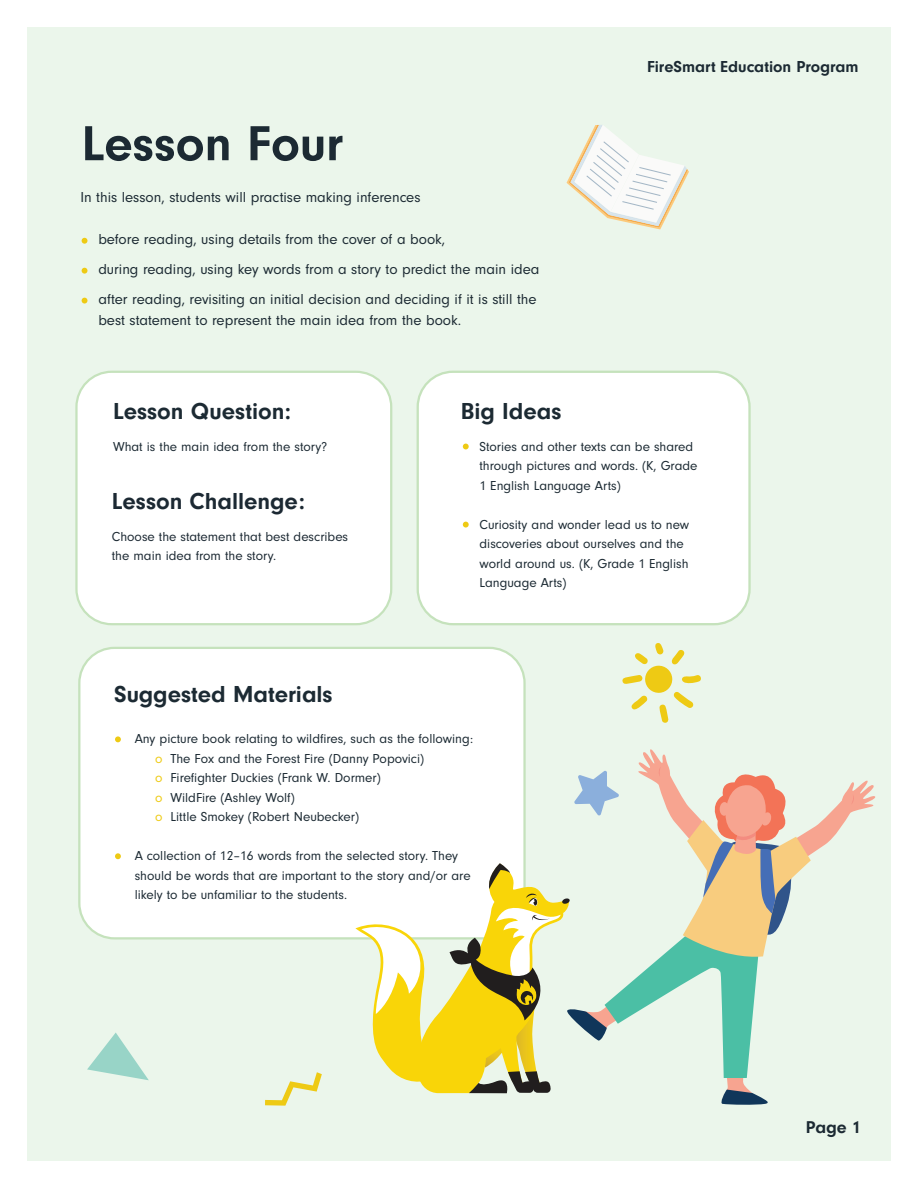
<style>
.page{position:relative;width:918px;height:1188px;background:#fff}
.page>*{position:absolute;margin:0;border:0;box-sizing:border-box;transform-origin:0 0}
.t1{font:700 51px "Neuzeit Gro";color:#1c2a33}
.t2{font:700 24px "Neuzeit Gro";color:#1c2a33}
.t3{font:700 24px "Neuzeit Gro";color:#1c2933}
.t4{font:700 17.7px "Neuzeit Gro";color:#1c2a33}
.t5{font:700 16.5px "Neuzeit Gro";color:#1c2a33}
.t6{font:15px/30px "Neuzeit Gro";color:#1c2a33}
.t7{font:13.5px/19.5px "Neuzeit Gro";color:#1c2a33}
.t8{font:13.5px/19.5px "Neuzeit Gro";color:#1c2933}
.s1{color:#eecb16}
</style>
<div class="page">
<div style="left:27px;top:27px;width:864px;height:1134px;background:#ebf6eb"></div>
<div style="left:79px;top:648px;width:446px;height:290px;background:#fff;border-radius:35px"></div>
<div style="left:78px;top:647px;width:448px;height:293px;border:2px solid #c5e2bc;border-radius:35px"></div>
<div style="left:418px;top:372px;width:332px;height:252px;background:#fff;border-radius:35px"></div>
<div style="left:417px;top:371px;width:334px;height:254px;border:2px solid #c5e2bc;border-radius:35px"></div>
<div style="left:76px;top:372px;width:315px;height:252px;background:#fff;border-radius:35px"></div>
<div style="left:75px;top:371px;width:317px;height:254px;border:2px solid #c5e2bc;border-radius:35px"></div>
<svg style="left:622px;top:643px;width:79px;height:80px"></svg>
<svg style="left:265px;top:1072px;width:57px;height:34px"></svg>
<svg style="left:87px;top:1033px;width:62px;height:47px"></svg>
<svg style="left:463px;top:444px;width:6px;height:5px"></svg>
<svg style="left:82px;top:238px;width:5px;height:6px"></svg>
<svg style="left:82px;top:268px;width:5px;height:6px"></svg>
<svg style="left:82px;top:298px;width:5px;height:6px"></svg>
<svg style="left:463px;top:522px;width:6px;height:6px"></svg>
<svg style="left:115px;top:736px;width:6px;height:6px"></svg>
<svg style="left:115px;top:853px;width:6px;height:6px"></svg>
<svg style="left:567px;top:125px;width:122px;height:104px"></svg>
<svg style="left:355px;top:748px;width:520px;height:357px"></svg>
<h1 class="t1" style="left:82px;top:115px;width:263px">Lesson Four</h1>
<p class="t6" style="left:80px;top:183px;width:342px">In this lesson, students will practise making inferences</p>
<p class="t6" style="left:98px;top:225px;width:443px">before reading, using details from the cover of a book,<br>during reading, using key words from a story to predict the main idea after reading, revisiting an initial decision and deciding if it is still the</p>
<p class="t6" style="left:98px;top:306px;width:364px">best statement to represent the main idea from the book.</p>
<h2 class="t2" style="left:113px;top:397px;width:179px">Lesson Question:</h2>
<h2 class="t2" style="left:461px;top:397px;width:102px">Big Ideas</h2>
<p class="t5" style="left:647px;top:57px;width:213px">FireSmart Education Program</p>
<p class="t7" style="left:113px;top:437px;width:216px">What is the main idea from the story?</p>
<h2 class="t3" style="left:112px;top:487px;width:195px">Lesson Challenge:</h2>
<p class="t8" style="left:112px;top:527px;width:238px">Choose the statement that best describes the main idea from the story.</p>
<h2 class="t2" style="left:114px;top:681px;width:220px">Suggested Materials</h2>
<p class="t7" style="left:480px;top:437px;width:220px">Stories and other texts can be shared through pictures and words. (K, Grade<br>1 English Language Arts)</p>
<p class="t7" style="left:480px;top:515px;width:211px">Curiosity and wonder lead us to new discoveries about ourselves and the world around us. (K, Grade 1 English<br>Language Arts)</p>
<p class="t7" style="left:155px;top:729px;width:320px;text-indent:-20px">Any picture book relating to wildfires, such as the following: <span class="s1">o</span> The Fox and the Forest Fire (Danny Popovici)<br><span class="s1">o</span> Firefighter Duckies (Frank W. Dormer)<br><span class="s1">o</span> WildFire (Ashley Wolf)<br><span class="s1">o</span> Little Smokey (Robert Neubecker)</p>
<p class="t7" style="left:135px;top:846px;width:337px">A collection of 12–16 words from the selected story. They should be words that are important to the story and/or are likely to be unfamiliar to the students.</p>
<h3 class="t4" style="left:806px;top:1117px;width:56px">Page 1</h3>
</div>
